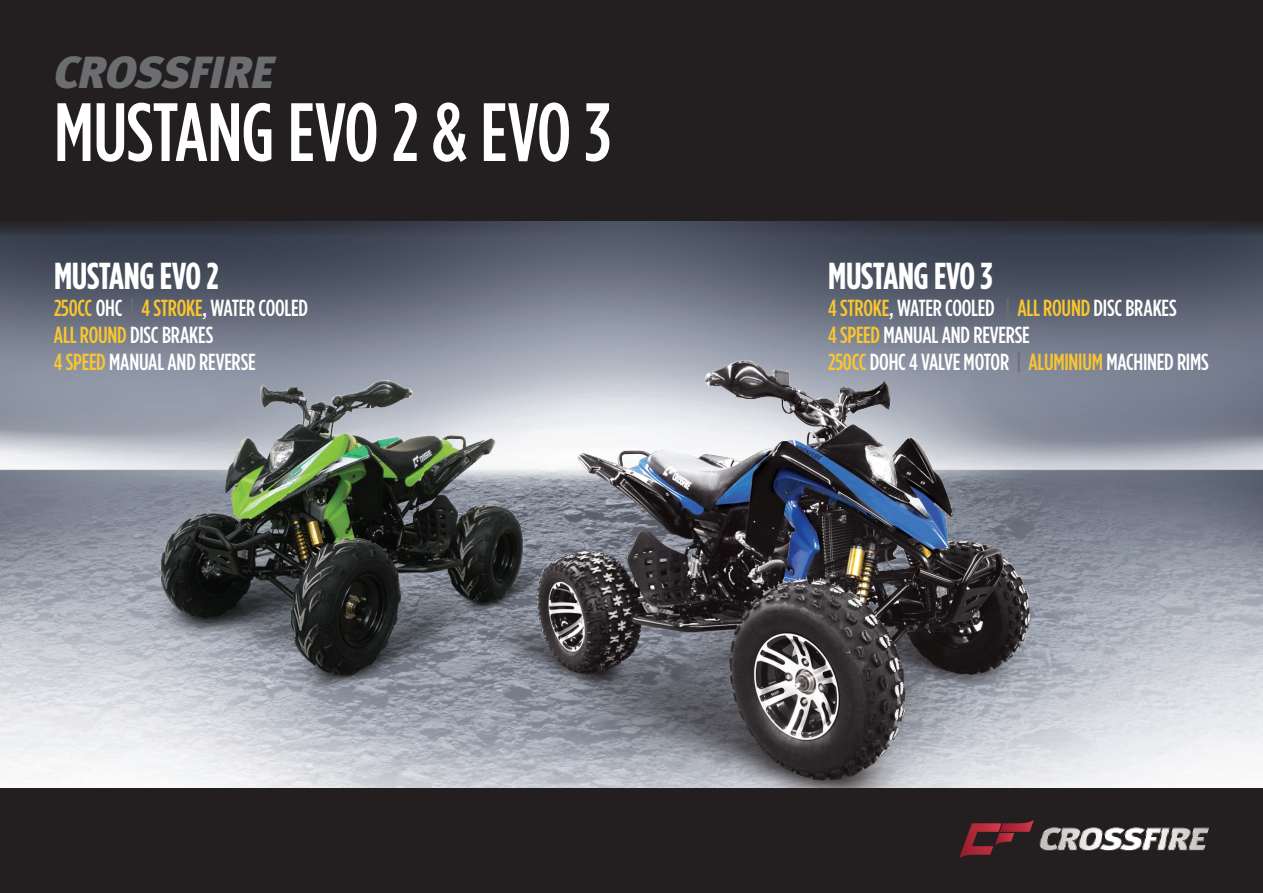
<style>
.page{position:relative;width:1263px;height:893px;background:#fff}
.page>*{position:absolute;margin:0;border:0;box-sizing:border-box;transform-origin:0 0}
.t1{font:500 condensed 82.5px "Gotham HTF";letter-spacing:-.01em;color:#fff}
.t2{font:italic 900 45px "Meta Plus";letter-spacing:-.025em;color:#6c6d70}
.t3{font:700 condensed 37.5px "Gotham HTF";letter-spacing:-.015em;color:#fff}
.t4{font:500 condensed 23.25px/27px "Gotham HTF";letter-spacing:-.01em;color:#fff}
.s1{color:#fac62f}
.s2{color:#6c6d70}
</style>
<div class="page">
<img style="left:0;top:236px;width:1263px;height:552px">
<img style="left:141px;top:380px;width:299px;height:315px">
<img style="left:440px;top:360px;width:597px;height:428px">
<svg style="left:0;top:221px;width:1263px;height:15px;background:#373b46"></svg>
<div style="left:0;top:0;width:1263px;height:221px;background:#231f20"></div>
<div style="left:0;top:788px;width:1263px;height:105px;background:#231f20"></div>
<svg style="left:959px;top:820px;width:250px;height:38px"></svg>
<h2 class="t2" style="left:54px;top:46px;width:222px">CROSSFIRE</h2>
<h1 class="t1" style="left:54px;top:87px;width:559px">MUSTANG EVO 2 &amp; EVO 3</h1>
<h3 class="t3" style="left:54px;top:254px;width:166px">MUSTANG EVO 2</h3>
<p class="t4" style="left:54px;top:293px;width:256px"><span class="s1">250CC</span> OHC <span class="s2">|</span> <span class="s1">4 STROKE</span>, WATER COOLED<br><span class="s1">ALL ROUND</span> DISC BRAKES<br><span class="s1">4 SPEED</span> MANUAL AND REVERSE</p>
<h3 class="t3" style="left:828px;top:254px;width:166px">MUSTANG EVO 3</h3>
<p class="t4" style="left:828px;top:293px;width:382px"><span class="s1">4 STROKE</span>, WATER COOLED <span class="s2">|</span> <span class="s1">ALL ROUND</span> DISC BRAKES<br><span class="s1">4 SPEED</span> MANUAL AND REVERSE<br><span class="s1">250CC</span> DOHC 4 VALVE MOTOR <span class="s2">|</span> <span class="s1">ALUMINIUM</span> MACHINED RIMS</p>
</div>
